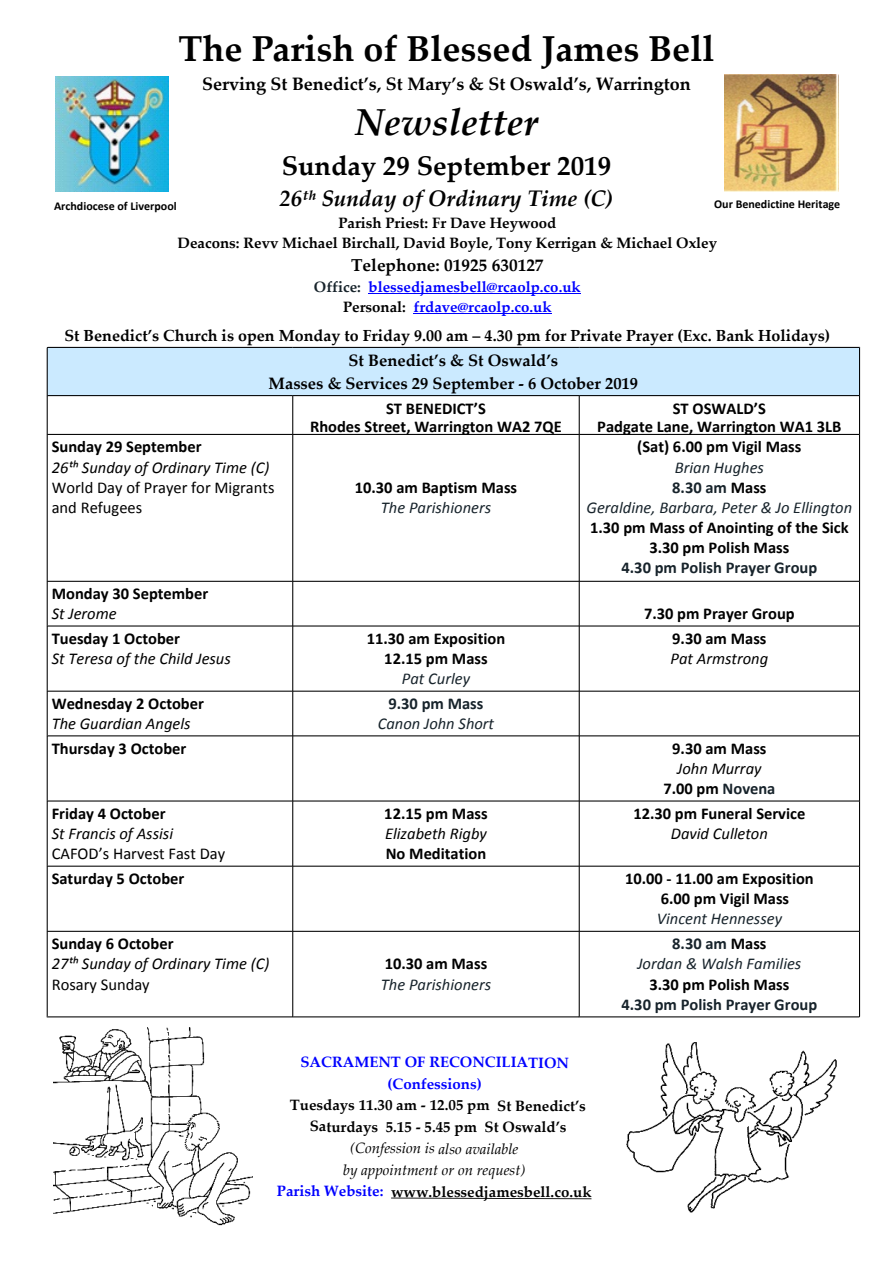
<style>
.page{position:relative;width:893px;height:1263px;background:#fff}
.page>*{position:absolute;margin:0;border:0;box-sizing:border-box;transform-origin:0 0}
.t1{font:italic 700 37.5px "Palatino Linotype";color:#000}
.t2{font:700 36px "Palatino Linotype";color:#000}
.t3{font:700 27px "Palatino Linotype";color:#000}
.t4{font:italic 700 22.5px "Palatino Linotype";color:#000}
.t5{font:700 18px "Palatino Linotype";color:#000}
.t6{font:700 17.25px "Palatino Linotype";color:#000}
.t7{font:700 16.5px/20.1px "Calibri";color:#000;text-align:center}
.t8{font:italic 16.5px/20.1px "Calibri";color:#000;text-align:center}
.t9{font:italic 16.5px/20.1px "Calibri";color:#17232b;text-align:center}
.t10{font:16.5px/20.1px "Calibri";color:#000}
.t11{font:700 16.5px/22.2px "Palatino Linotype";color:#000;text-align:center}
.t12{font:700 16.5px "Calibri";color:#17232b}
.t13{font:700 16.05px "Palatino Linotype";color:#000}
.t14{font:700 15px/20.2px "Palatino Linotype";color:#000;text-align:center}
.t15{font:700 15px/20.2px "Palatino Linotype";color:#00f;text-align:center}
.t16{font:italic 15px/21.8px "Palatino Linotype";letter-spacing:-.005em;color:#000;text-align:center}
.t17{font:700 12px "Calibri";color:#000}
.s1{color:#17232b}
.s2{color:#000}
.s3{font-weight:700;font-style:normal}
.s4{font-weight:700;font-style:normal;color:#000}
.s5{font-weight:700;font-style:normal;color:#17232b}
.s6{font-weight:700;font-style:normal;color:#00f}
</style>
<div class="page">
<img style="left:55px;top:76px;width:114px;height:116px">
<img style="left:725px;top:75px;width:114px;height:116px">
<svg style="left:47px;top:347px;width:813px;height:670px"></svg>
<hr style="left:369px;top:293px;width:212px;height:1px;background:#00f">
<hr style="left:414px;top:313px;width:138px;height:1px;background:#00f">
<svg style="left:391px;top:1197px;width:200px;height:2px"></svg>
<img style="left:53px;top:1027px;width:200px;height:199px">
<img style="left:626px;top:1042px;width:211px;height:171px">
<h2 class="t2" style="left:179px;top:34px;width:537px">The Parish of Blessed James Bell</h2>
<p class="t5" style="left:202px;top:77px;width:490px">Serving St Benedict’s, St Mary’s &amp; St Oswald’s, Warrington</p>
<h1 class="t1" style="left:355px;top:108px;width:185px">Newsletter</h1>
<h3 class="t3" style="left:282px;top:155px;width:331px">Sunday 29 September 2019</h3>
<h3 class="t4" style="left:280px;top:190px;width:335px">26ᵗffį Sunday of Ordinary Time (C)</h3>
<p class="t17" style="left:54px;top:201px;width:124px">Archdiocese of Liverpool</p>
<p class="t17" style="left:714px;top:199px;width:128px">Our Benedictine Heritage</p>
<p class="t14" style="left:178px;top:215px;width:541px">Parish Priest: Fr Dave Heywood<br>Deacons: Revv Michael Birchall, David Boyle, Tony Kerrigan &amp; Michael Oxley</p>
<p class="t6" style="left:351px;top:258px;width:194px">Telephone: 01925 630127</p>
<p class="t15" style="left:314px;top:278px;width:268px"><span class="s1">Office:</span> blessedjamesbell@rcaolp.co.uk<br><span class="s2">Personal:</span> frdave@rcaolp.co.uk</p>
<p class="t13" style="left:64px;top:329px;width:767px">St Benedict’s Church is open Monday to Friday 9.00 am – 4.30 pm for Private Prayer (Exc. Bank Holidays)</p>
<p class="t11" style="left:269px;top:351px;width:371px">St Benedict’s &amp; St Oswald’s<br>Masses &amp; Services 29 September - 6 October 2019</p>
<p class="t7" style="left:310px;top:402px;width:253px;line-height:17.2px">ST BENEDICT’S<br>Rhodes Street, Warrington WA2 7QE</p>
<p class="t7" style="left:597px;top:402px;width:246px;line-height:17.2px">ST OSWALD’S<br>Padgate Lane, Warrington WA1 3LB</p>
<p class="t7" style="left:52px;top:438px;width:151px">Sunday 29 September</p>
<p class="t8" style="left:52px;top:458px;width:219px">26th Sunday of Ordinary Time (C)</p>
<p class="t10" style="left:52px;top:479px;width:224px">World Day of Prayer for Migrants and Refugees</p>
<p class="t7" style="left:355px;top:479px;width:164px">10.30 am Baptism Mass</p>
<p class="t9" style="left:381px;top:499px;width:112px">The Parishioners</p>
<p class="t7" style="left:637px;top:438px;width:166px">(Sat) 6.00 pm Vigil Mass</p>
<p class="t9" style="left:587px;top:458px;width:267px">Brian Hughes<br><span class="s3">8.30 am</span> <span class="s4">Mass<br></span>Geraldine, Barbara, Peter &amp; Jo Ellington</p>
<p class="t7" style="left:590px;top:519px;width:260px">1.30 pm Mass of Anointing of the Sick<br>3.30 pm Polish Mass</p>
<p class="t12" style="left:621px;top:561px;width:197px">4.30 pm Polish Prayer Group</p>
<p class="t7" style="left:52px;top:585px;width:158px">Monday 30 September</p>
<p class="t8" style="left:52px;top:605px;width:67px">St Jerome</p>
<p class="t7" style="left:644px;top:605px;width:152px">7.30 pm Prayer Group</p>
<p class="t7" style="left:52px;top:630px;width:130px">Tuesday 1 October</p>
<p class="t8" style="left:52px;top:650px;width:181px">St Teresa of the Child Jesus</p>
<p class="t7" style="left:367px;top:630px;width:140px">11.30 am Exposition<br>12.15 pm Mass</p>
<p class="t9" style="left:402px;top:670px;width:70px">Pat Curley</p>
<p class="t7" style="left:672px;top:630px;width:96px">9.30 am Mass</p>
<p class="t8" style="left:670px;top:650px;width:99px">Pat Armstrong</p>
<p class="t7" style="left:52px;top:695px;width:154px">Wednesday 2 October</p>
<p class="t8" style="left:52px;top:715px;width:140px">The Guardian Angels</p>
<p class="t12" style="left:388px;top:697px;width:96px">9.30 pm Mass</p>
<p class="t9" style="left:378px;top:715px;width:118px">Canon John Short</p>
<p class="t7" style="left:52px;top:740px;width:136px">Thursday 3 October</p>
<p class="t7" style="left:672px;top:740px;width:96px">9.30 am Mass</p>
<p class="t8" style="left:663px;top:760px;width:114px">John Murray<br><span class="s3">7.00 pm</span> <span class="s5">Novena</span></p>
<p class="t7" style="left:52px;top:805px;width:115px">Friday 4 October</p>
<p class="t8" style="left:52px;top:825px;width:123px">St Francis of Assisi</p>
<p class="t10" style="left:52px;top:845px;width:175px">CAFOD’s Harvest Fast Day</p>
<p class="t7" style="left:633px;top:805px;width:173px">12.30 pm Funeral Service</p>
<p class="t8" style="left:671px;top:825px;width:99px">David Culleton</p>
<p class="t7" style="left:384px;top:805px;width:105px">12.15 pm Mass</p>
<p class="t8" style="left:385px;top:825px;width:103px">Elizabeth Rigby</p>
<p class="t7" style="left:386px;top:845px;width:102px">No Meditation</p>
<p class="t7" style="left:52px;top:870px;width:134px">Saturday 5 October</p>
<p class="t7" style="left:661px;top:870px;width:155px;text-align:left;text-indent:-36px">10.00 - 11.00 am Exposition<br>6.00 pm Vigil Mass</p>
<p class="t9" style="left:657px;top:910px;width:127px">Vincent Hennessey</p>
<p class="t7" style="left:52px;top:935px;width:123px">Sunday 6 October</p>
<p class="t8" style="left:52px;top:955px;width:219px">27th Sunday of Ordinary Time (C)</p>
<p class="t10" style="left:52px;top:975px;width:100px">Rosary Sunday</p>
<p class="t9" style="left:637px;top:935px;width:166px"><span class="s3">8.30 am</span> <span class="s4">Mass<br></span>Jordan &amp; Walsh Families</p>
<p class="t7" style="left:649px;top:975px;width:141px">3.30 pm Polish Mass</p>
<p class="t12" style="left:621px;top:997px;width:197px">4.30 pm Polish Prayer Group</p>
<p class="t7" style="left:385px;top:955px;width:104px">10.30 am Mass</p>
<p class="t9" style="left:381px;top:975px;width:112px">The Parishioners</p>
<p class="t15" style="left:300px;top:1053px;width:270px;line-height:21.6px">SACRAMENT OF RECONCILIATION (Confessions)</p>
<p class="t14" style="left:290px;top:1096px;width:298px;line-height:21.6px">Tuesdays 11.30 am - 12.05 pm St Benedict’s<br>Saturdays 5.15 - 5.45 pm St Oswald’s</p>
<p class="t16" style="left:277px;top:1139px;width:316px">(Confession is also available<br>by appointment or on request)<br><span class="s6">Parish Website:</span> <span class="s3">www.blessedjamesbell.co.uk</span></p>
</div>
